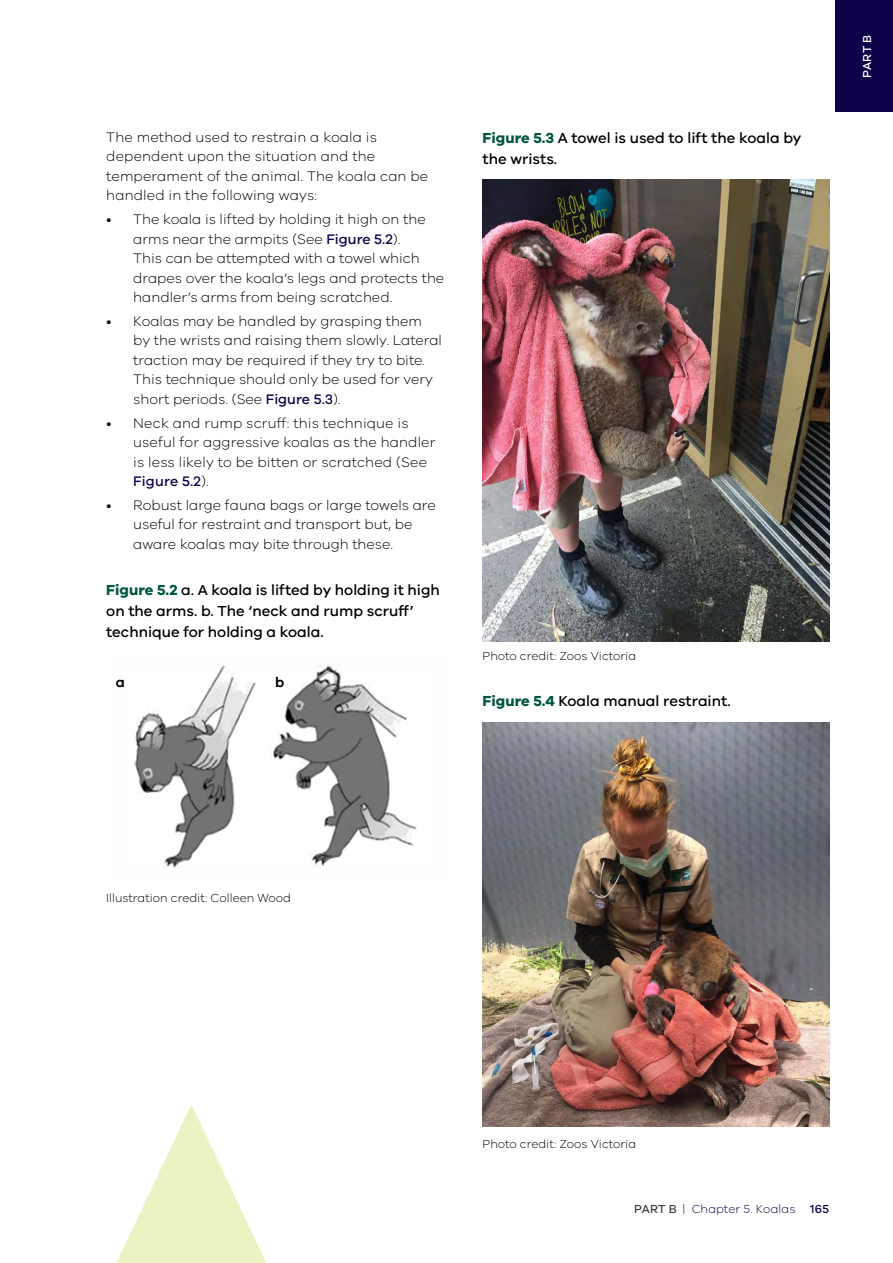
<style>
.page{position:relative;width:893px;height:1263px;background:#fff}
.page>*{position:absolute;margin:0;border:0;box-sizing:border-box;transform-origin:0 0}
.t1{font:500 15px/21px "VIC";color:#000}
.t2{font:300 14.25px/19.5px "VIC";color:#000}
.t3{font:600 14.25px "VIC";color:#000}
.t4{font:300 12px "VIC";color:#000}
.t5{font:300 12px "VIC";color:#100249}
.t6{font:500 12px "VIC";color:#fff}
.s1{font-weight:500;color:#100249}
.s2{font-weight:700;color:#005641}
.s3{font-weight:500;color:#414042}
.s4{font-weight:500}
</style>
<div class="page">
<img style="left:134px;top:665px;width:283px;height:203px">
<img style="left:483px;top:180px;width:346px;height:461px">
<img style="left:483px;top:722px;width:346px;height:405px">
<svg style="left:116px;top:1104px;width:150px;height:159px"></svg>
<div style="left:106px;top:665px;width:29px;height:29px;background:#fff"></div>
<div style="left:265px;top:665px;width:29px;height:29px;background:#fff"></div>
<div style="left:836px;top:0;width:57px;height:111px;background:#100249"></div>
<p class="t2" style="left:106px;top:127px;width:324px">The method used to restrain a koala is dependent upon the situation and the temperament of the animal. The koala can be handled in the following ways:</p>
<p class="t2" style="left:133px;top:209px;width:313px;text-indent:-27px">• The koala is lifted by holding it high on the arms near the armpits (See <span class="s1">Figure 5.2</span>).<br>This can be attempted with a towel which drapes over the koala’s legs and protects the handler’s arms from being scratched.</p>
<p class="t2" style="left:133px;top:311px;width:310px;text-indent:-27px">• Koalas may be handled by grasping them by the wrists and raising them slowly. Lateral traction may be required if they try to bite.<br>This technique should only be used for very short periods. (See <span class="s1">Figure 5.3</span>).</p>
<p class="t2" style="left:133px;top:412px;width:304px;text-indent:-27px">• Neck and rump scruff: this technique is useful for aggressive koalas as the handler is less likely to be bitten or scratched (See <span class="s1">Figure 5.2</span>).</p>
<p class="t2" style="left:133px;top:495px;width:304px;text-indent:-27px">• Robust large fauna bags or large towels are useful for restraint and transport but, be aware koalas may bite through these.</p>
<p class="t1" style="left:106px;top:579px;width:335px"><span class="s2">Figure 5.2</span> a. A koala is lifted by holding it high on the arms. b. The ‘neck and rump scruff’ technique for holding a koala.</p>
<p class="t3" style="left:116px;top:673px;width:11px">a</p>
<p class="t3" style="left:275px;top:673px;width:11px">b</p>
<p class="t1" style="left:483px;top:127px;width:320px"><span class="s2">Figure 5.3</span> A towel is used to lift the koala by the wrists.</p>
<p class="t4" style="left:483px;top:648px;width:155px">Photo credit: Zoos Victoria</p>
<p class="t1" style="left:483px;top:690px;width:249px"><span class="s2">Figure 5.4</span> Koala manual restraint.</p>
<p class="t6" style="left:860px;top:78px;width:44px;rotate:-90deg">PART B</p>
<p class="t4" style="left:106px;top:891px;width:186px">Illustration credit: Colleen Wood</p>
<p class="t4" style="left:483px;top:1137px;width:155px">Photo credit: Zoos Victoria</p>
<p class="t5" style="left:634px;top:1201px;width:197px"><span class="s3">PART B</span> | Chapter 5. Koalas <span class="s4">165</span></p>
</div>
